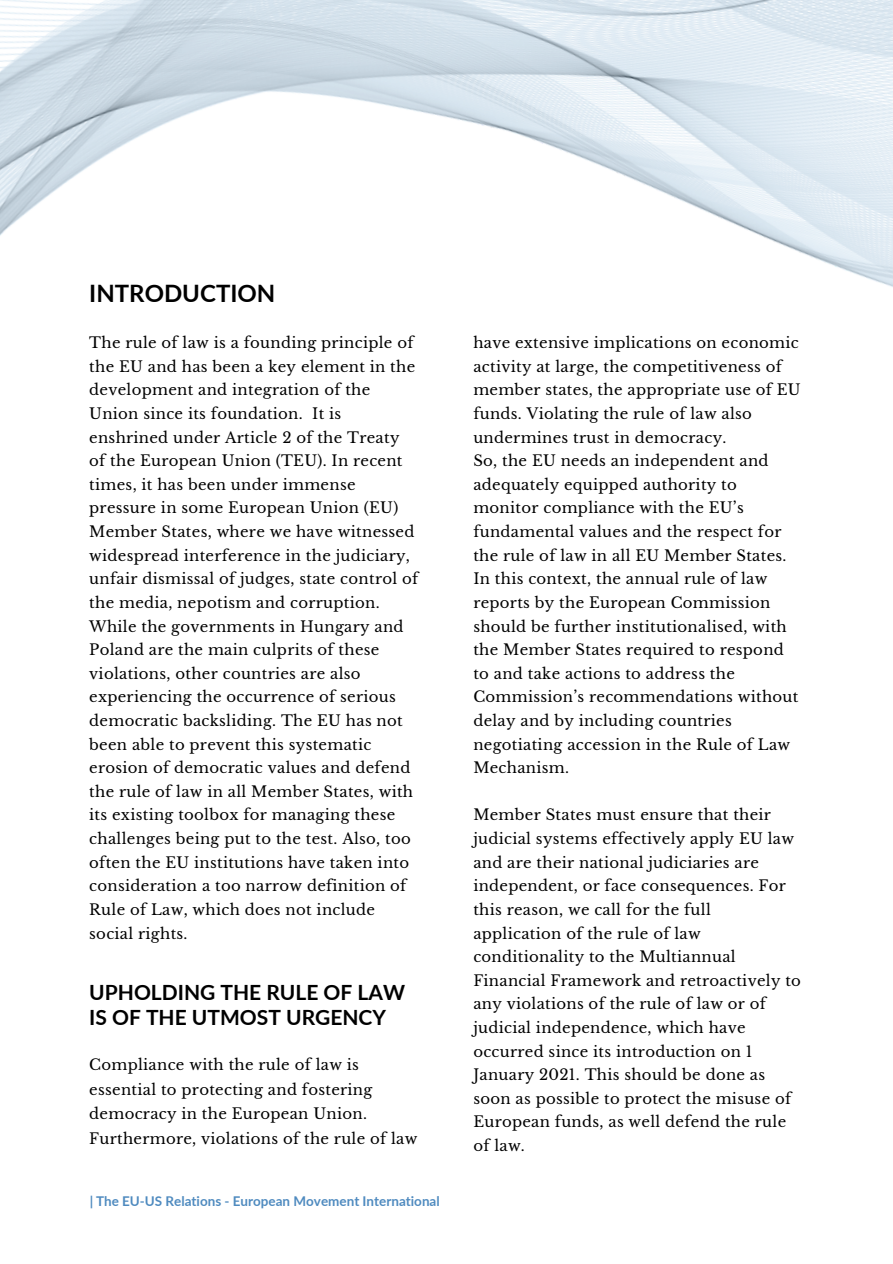
<style>
.page{position:relative;width:893px;height:1264px;background:#fff}
.page>*{position:absolute;margin:0;border:0;box-sizing:border-box;transform-origin:0 0}
.t1{font:700 24px "Lato";color:#000}
.t2{font:700 21px/24.8px "Lato";color:#000}
.t3{font:14.85px/23.5px "Libre Baskerville";letter-spacing:.02em;color:#000}
.t4{font:700 13.5px "Lato";color:#0057a3}
</style>
<div class="page">
<img style="left:0;top:0;width:892px;height:287px">
<h1 class="t1" style="left:89px;top:278px;width:187px">INTRODUCTION</h1>
<p class="t3" style="left:89px;top:331px;width:330px">The rule of law is a founding principle of the EU and has been a key element in the development and integration of the Union since its foundation. It is enshrined under Article 2 of the Treaty of the European Union (TEU). In recent times, it has been under immense pressure in some European Union (EU)<br>Member States, where we have witnessed widespread interference in the judiciary, unfair dismissal of judges, state control of the media, nepotism and corruption.<br>While the governments in Hungary and Poland are the main culprits of these violations, other countries are also experiencing the occurrence of serious democratic backsliding. The EU has not been able to prevent this systematic erosion of democratic values and defend the rule of law in all Member States, with its existing toolbox for managing these challenges being put to the test. Also, too often the EU institutions have taken into consideration a too narrow definition of Rule of Law, which does not include social rights.</p>
<p class="t3" style="left:473px;top:331px;width:329px">have extensive implications on economic activity at large, the competitiveness of member states, the appropriate use of EU funds. Violating the rule of law also undermines trust in democracy.<br>So, the EU needs an independent and adequately equipped authority to monitor compliance with the EU’s fundamental values and the respect for the rule of law in all EU Member States.<br>In this context, the annual rule of law reports by the European Commission should be further institutionalised, with the Member States required to respond to and take actions to address the Commission’s recommendations without delay and by including countries negotiating accession in the Rule of Law Mechanism.</p>
<p class="t3" style="left:473px;top:803px;width:329px">Member States must ensure that their judicial systems effectively apply EU law and are their national judiciaries are independent, or face consequences. For this reason, we call for the full application of the rule of law conditionality to the Multiannual Financial Framework and retroactively to any violations of the rule of law or of judicial independence, which have occurred since its introduction on 1<br>January 2021. This should be done as soon as possible to protect the misuse of European funds, as well defend the rule of law.</p>
<h2 class="t2" style="left:89px;top:979px;width:317px">UPHOLDING THE RULE OF LAW<br>IS OF THE UTMOST URGENCY</h2>
<p class="t3" style="left:89px;top:1052px;width:329px;line-height:24.8px">Compliance with the rule of law is essential to protecting and fostering democracy in the European Union.<br>Furthermore, violations of the rule of law</p>
<p class="t4" style="left:89px;top:1192px;width:352px">| The EU-US Relations - European Movement International</p>
</div>
